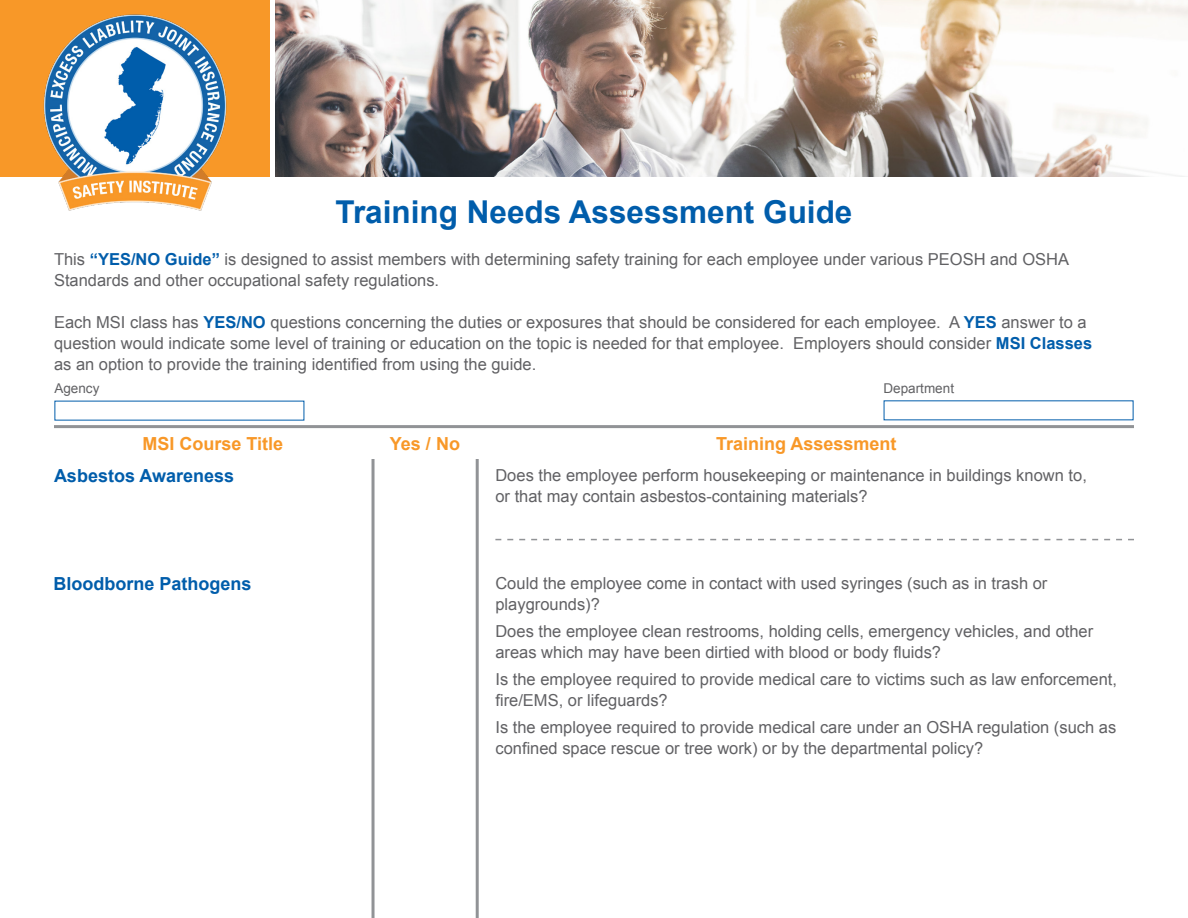
<style>
.page{position:relative;width:1188px;height:918px;background:#fff}
.page>*{position:absolute;margin:0;border:0;box-sizing:border-box;transform-origin:0 0}
.t1{font:700 31.5px "Arial";color:#005dab}
.t2{font:700 18px "Arial";color:#f89828}
.t3{font:700 18px "Arial";color:#005dab}
.t4{font:16.5px/21px "Arial";color:#616164}
.t5{font:13.5px "Arial";color:#616164}
.s1{font-weight:700;color:#005dab}
</style>
<div class="page">
<img style="left:275px;top:0;width:913px;height:176px">
<div style="left:0;top:0;width:270px;height:176px;background:#f89828"></div>
<img style="left:13px;top:14px;width:244px;height:197px">
<hr style="left:372px;top:459px;width:3px;height:459px;background:#919396">
<hr style="left:476px;top:459px;width:3px;height:459px;background:#919396">
<hr style="left:54px;top:425px;width:1080px;height:3px;background:#919396">
<svg style="left:495px;top:539px;width:639px;height:1px"></svg>
<p class="t1" style="left:336px;top:191px;width:518px">Training Needs Assessment Guide</p>
<p class="t4" style="left:54px;top:249px;width:1017px">This <span class="s1">“YES/NO Guide”</span> is designed to assist members with determining safety training for each employee under various PEOSH and OSHA<br>Standards and other occupational safety regulations.</p>
<p class="t4" style="left:54px;top:312px;width:1040px">Each MSI class has <span class="s1">YES/NO</span> questions concerning the duties or exposures that should be considered for each employee. A <span class="s1">YES</span> answer to a question would indicate some level of training or education on the topic is needed for that employee. Employers should consider <span class="s1">MSI Classes </span>as an option to provide the training identified from using the guide.</p>
<p class="t5" style="left:54px;top:379px;width:47px">Agency</p>
<p class="t5" style="left:884px;top:379px;width:72px">Department</p>
<p class="t2" style="left:142px;top:431px;width:142px">MSI Course Title</p>
<p class="t2" style="left:390px;top:431px;width:72px">Yes / No</p>
<p class="t2" style="left:716px;top:431px;width:182px">Training Assessment</p>
<p class="t3" style="left:54px;top:464px;width:182px">Asbestos Awareness</p>
<p class="t4" style="left:495px;top:465px;width:593px">Does the employee perform housekeeping or maintenance in buildings known to, or that may contain asbestos-containing materials?</p>
<p class="t3" style="left:54px;top:572px;width:200px">Bloodborne Pathogens</p>
<p class="t4" style="left:495px;top:573px;width:554px">Could the employee come in contact with used syringes (such as in trash or playgrounds)?</p>
<p class="t4" style="left:495px;top:621px;width:599px">Does the employee clean restrooms, holding cells, emergency vehicles, and other areas which may have been dirtied with blood or body fluids?</p>
<p class="t4" style="left:495px;top:669px;width:623px">Is the employee required to provide medical care to victims such as law enforcement, fire/EMS, or lifeguards?</p>
<p class="t4" style="left:495px;top:717px;width:622px">Is the employee required to provide medical care under an OSHA regulation (such as confined space rescue or tree work) or by the departmental policy?</p>
</div>
